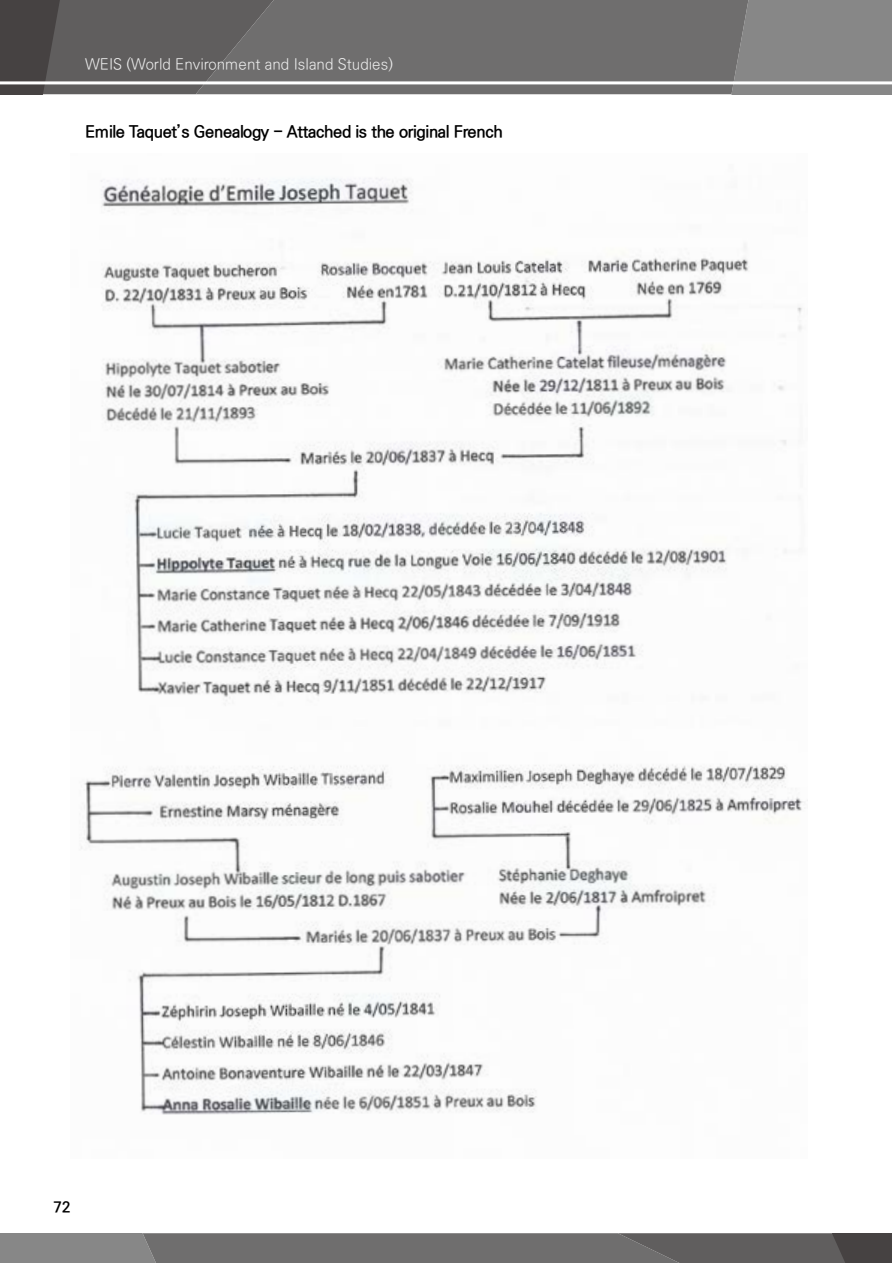
<style>
.page{position:relative;width:893px;height:1263px;background:#fff}
.page>*{position:absolute;margin:0;border:0;box-sizing:border-box;transform-origin:0 0}
.t1{font:700 16.5px "Ko Pub Dotum";letter-spacing:-.02em;color:#000}
.t2{font:300 15px "Ko Pub Dotum";color:#efefef}
.t3{font:700 15px "Ko Pub Dotum";color:#000}
</style>
<div class="page">
<div style="left:748px;top:0;width:144px;height:94px;background:#878787"></div>
<div style="left:274px;top:0;width:474px;height:94px;background:#6f6e6e"></div>
<svg style="left:0;top:0;width:274px;height:94px;background:#5d5b5b"></svg>
<hr style="left:0;top:81px;width:893px;height:3px;background:#fff">
<svg style="left:0;top:1233px;width:892px;height:30px;background:#6e6d6d"></svg>
<img style="left:81px;top:178px;width:727px;height:937px">
<p class="t2" style="left:85px;top:57px;width:309px">WEIS (World Environment and Island Studies)</p>
<p class="t1" style="left:85px;top:123px;width:419px">Emile Taquet’s Genealogy - Attached is the original French</p>
<p class="t3" style="left:54px;top:1199px;width:18px">72</p>
</div>
